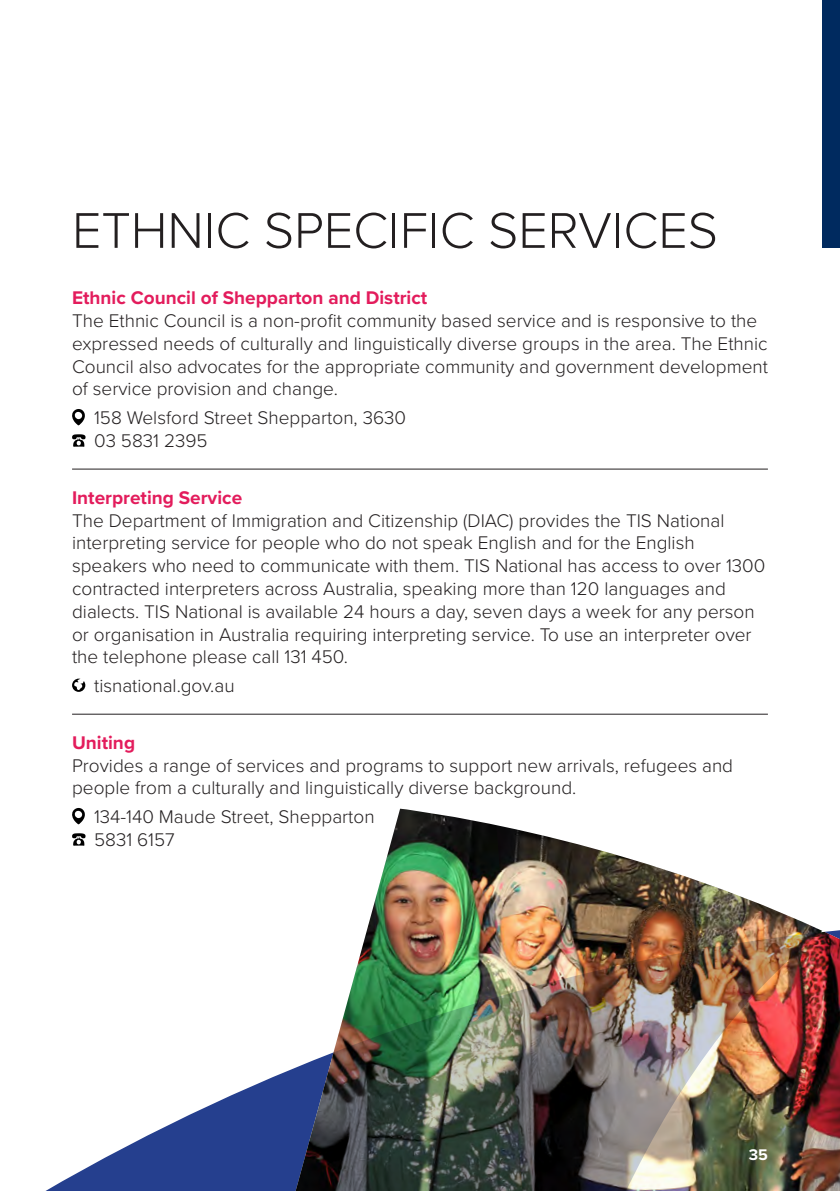
<style>
.page{position:relative;width:840px;height:1191px;background:#fff}
.page>*{position:absolute;margin:0;border:0;box-sizing:border-box;transform-origin:0 0}
.t1{font:300 52px "Proxima Nova";color:#231f20}
.t2{font:300 19px/22.8px "Proxima Nova";color:#231f20}
.t3{font:700 19px "Proxima Nova";color:#e31c5c}
.t4{font:700 16px "Proxima Nova";color:#fff}
</style>
<div class="page">
<hr style="left:72px;top:468px;width:695px;height:1px;background:#231f20">
<hr style="left:72px;top:713px;width:695px;height:1px;background:#231f20">
<svg style="left:72px;top:409px;width:13px;height:16px"></svg>
<svg style="left:72px;top:434px;width:14px;height:13px"></svg>
<svg style="left:72px;top:678px;width:13px;height:14px"></svg>
<svg style="left:72px;top:808px;width:13px;height:16px"></svg>
<svg style="left:72px;top:833px;width:14px;height:13px"></svg>
<svg style="left:45px;top:1071px;width:243px;height:120px;fill:#253f8e"></svg>
<img style="left:366px;top:808px;width:473px;height:383px">
<img style="left:288px;top:932px;width:532px;height:259px">
<div style="left:822px;top:0;width:17px;height:248px;background:#002a5f"></div>
<h1 class="t1" style="left:72px;top:192px;width:647px">ETHNIC SPECIFIC SERVICES</h1>
<p class="t3" style="left:72px;top:284px;width:356px">Ethnic Council of Shepparton and District</p>
<p class="t2" style="left:72px;top:308px;width:697px">The Ethnic Council is a non-profit community based service and is responsive to the expressed needs of culturally and linguistically diverse groups in the area. The Ethnic Council also advocates for the appropriate community and government development of service provision and change.</p>
<p class="t2" style="left:94px;top:405px;width:313px">158 Welsford Street Shepparton, 3630<br>03 5831 2395</p>
<p class="t3" style="left:72px;top:483px;width:171px">Interpreting Service</p>
<p class="t2" style="left:72px;top:508px;width:694px">The Department of Immigration and Citizenship (DIAC) provides the TIS National interpreting service for people who do not speak English and for the English speakers who need to communicate with them. TIS National has access to over 1300 contracted interpreters across Australia, speaking more than 120 languages and dialects. TIS National is available 24 hours a day, seven days a week for any person or organisation in Australia requiring interpreting service. To use an interpreter over the telephone please call 131 450.</p>
<p class="t2" style="left:94px;top:673px;width:142px">tisnational.gov.au</p>
<p class="t3" style="left:72px;top:728px;width:64px">Uniting</p>
<p class="t2" style="left:72px;top:753px;width:662px">Provides a range of services and programs to support new arrivals, refugees and people from a culturally and linguistically diverse background.</p>
<p class="t2" style="left:94px;top:804px;width:282px">134-140 Maude Street, Shepparton<br>5831 6157</p>
<p class="t4" style="left:748px;top:1142px;width:21px">35</p>
</div>
